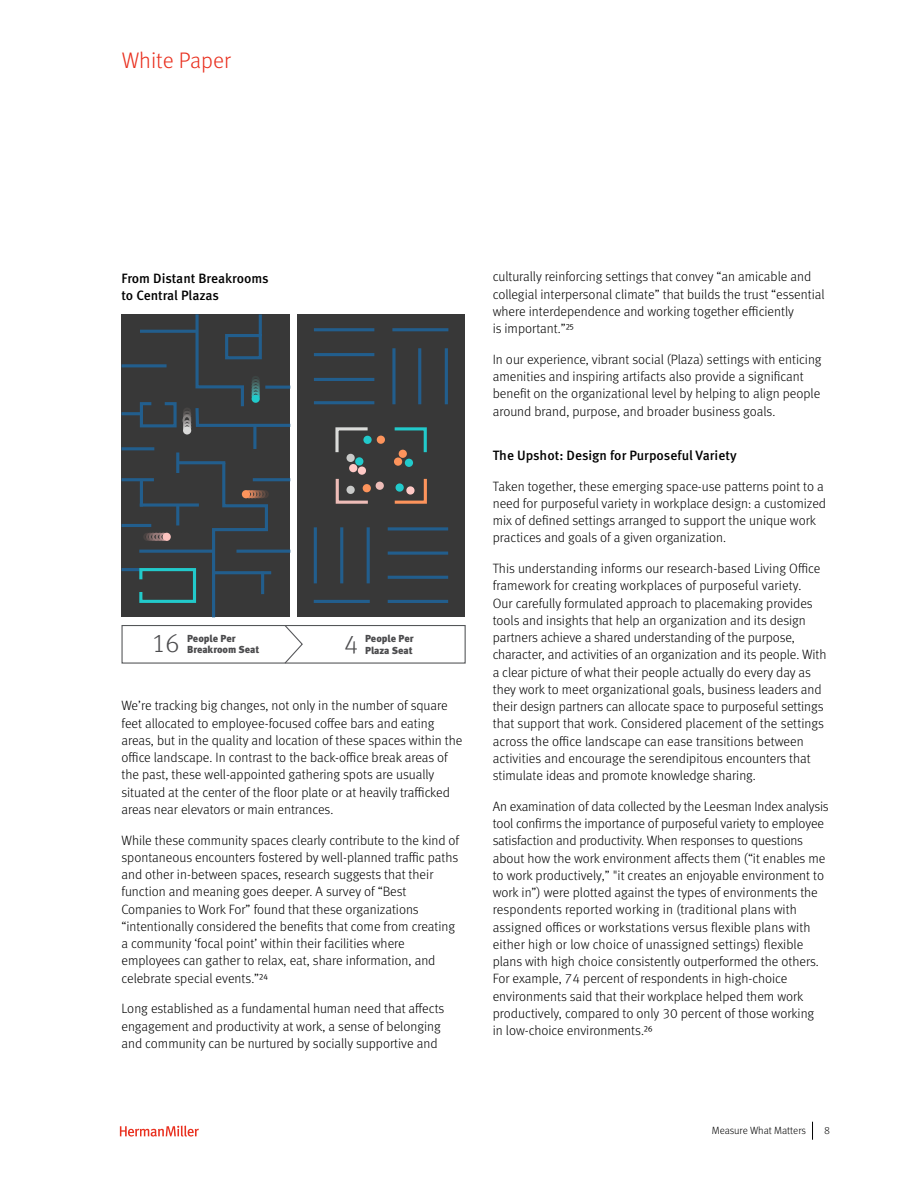
<style>
.page{position:relative;width:918px;height:1188px;background:#fff}
.page>*{position:absolute;margin:0;border:0;box-sizing:border-box;transform-origin:0 0}
.t1{font:300 26.1px "Meta OT";color:#4c4c4e}
.t2{font:300 22.5px "Meta OT";color:#e9301f}
.t3{font:300 13.5px/17.2px "Meta OT";color:#000}
.t4{font:500 13.5px/17.2px "Meta OT";letter-spacing:-.005em;color:#000}
.t5{font:300 10.5px "Meta OT";letter-spacing:-.005em;color:#000}
.t6{font:900 10.2px/11.4px "Meta OT";color:#4c4c4e}
</style>
<div class="page">
<svg style="left:120px;top:1126px;width:79px;height:11px"></svg>
<svg style="left:812px;top:1122px;width:1px;height:18px"></svg>
<div style="left:121px;top:625px;width:345px;height:39px;border:1px solid #545658"></div>
<svg style="left:283px;top:625px;width:21px;height:39px"></svg>
<div style="left:298px;top:314px;width:167px;height:303px;background:#383838"></div>
<div style="left:377px;top:436px;width:8px;height:8px;border:2px solid #fd945c;border-radius:50%"></div>
<div style="left:376px;top:482px;width:8px;height:8px;border:2px solid #eebdb8;border-radius:50%"></div>
<div style="left:363px;top:436px;width:9px;height:8px;border:2px solid #22cacb;border-radius:50%"></div>
<div style="left:405px;top:459px;width:8px;height:8px;border:2px solid #22cacb;border-radius:50%"></div>
<hr style="left:314px;top:328px;width:60px;height:3px;background:#225e8d">
<hr style="left:392px;top:328px;width:56px;height:3px;background:#225e8d">
<hr style="left:314px;top:353px;width:60px;height:3px;background:#225e8d">
<svg style="left:392px;top:348px;width:4px;height:56px"></svg>
<hr style="left:314px;top:527px;width:3px;height:56px;background:#225e8d">
<hr style="left:340px;top:527px;width:3px;height:56px;background:#225e8d">
<hr style="left:367px;top:527px;width:3px;height:56px;background:#225e8d">
<hr style="left:314px;top:600px;width:56px;height:3px;background:#225e8d">
<hr style="left:388px;top:600px;width:60px;height:3px;background:#225e8d">
<hr style="left:388px;top:576px;width:60px;height:3px;background:#225e8d">
<hr style="left:388px;top:552px;width:60px;height:3px;background:#225e8d">
<hr style="left:388px;top:527px;width:60px;height:3px;background:#225e8d">
<hr style="left:418px;top:348px;width:3px;height:56px;background:#225e8d">
<hr style="left:445px;top:348px;width:3px;height:56px;background:#225e8d">
<hr style="left:314px;top:378px;width:60px;height:3px;background:#225e8d">
<hr style="left:314px;top:401px;width:60px;height:3px;background:#225e8d">
<svg style="left:394px;top:427px;width:33px;height:39px"></svg>
<svg style="left:394px;top:478px;width:33px;height:26px"></svg>
<svg style="left:335px;top:427px;width:36px;height:77px"></svg>
<div style="left:122px;top:314px;width:168px;height:303px;background:#383838"></div>
<hr style="left:253px;top:424px;width:3px;height:25px;background:#225e8d">
<hr style="left:122px;top:364px;width:45px;height:3px;background:#225e8d">
<hr style="left:253px;top:478px;width:37px;height:3px;background:#225e8d">
<hr style="left:122px;top:524px;width:29px;height:3px;background:#225e8d">
<hr style="left:139px;top:550px;width:75px;height:3px;background:#225e8d">
<hr style="left:122px;top:568px;width:18px;height:3px;background:#225e8d">
<hr style="left:214px;top:571px;width:57px;height:3px;background:#225e8d">
<hr style="left:236px;top:550px;width:54px;height:3px;background:#225e8d">
<hr style="left:122px;top:412px;width:19px;height:3px;background:#225e8d">
<hr style="left:176px;top:505px;width:3px;height:20px;background:#225e8d">
<hr style="left:176px;top:452px;width:3px;height:21px;background:#225e8d">
<svg style="left:143px;top:503px;width:56px;height:4px"></svg>
<hr style="left:122px;top:478px;width:32px;height:3px;background:#225e8d">
<hr style="left:178px;top:461px;width:47px;height:3px;background:#225e8d">
<hr style="left:122px;top:447px;width:32px;height:3px;background:#225e8d">
<hr style="left:140px;top:480px;width:3px;height:27px;background:#225e8d">
<svg style="left:143px;top:532px;width:27px;height:9px"></svg>
<div style="left:163px;top:533px;width:8px;height:8px;border:2px solid #fdc3bf;border-radius:50%"></div>
<div style="left:183px;top:426px;width:8px;height:9px;border:2px solid #dadad9;border-radius:50%"></div>
<svg style="left:138px;top:314px;width:153px;height:119px"></svg>
<div style="left:252px;top:395px;width:8px;height:8px;border:2px solid #22cacb;border-radius:50%"></div>
<svg style="left:210px;top:461px;width:60px;height:157px"></svg>
<div style="left:242px;top:490px;width:8px;height:8px;border:2px solid #fd945c;border-radius:50%"></div>
<svg style="left:138px;top:568px;width:58px;height:35px"></svg>
<h2 class="t2" style="left:122px;top:47px;width:111px">White Paper</h2>
<p class="t4" style="left:122px;top:270px;width:149px">From Distant Breakrooms to Central Plazas</p>
<h1 class="t1" style="left:151px;top:628px;width:30px">16</h1>
<h1 class="t1" style="left:344px;top:629px;width:16px">4</h1>
<p class="t6" style="left:187px;top:633px;width:74px">People Per<br>Breakroom Seat</p>
<p class="t6" style="left:365px;top:633px;width:50px">People Per<br>Plaza Seat</p>
<p class="t3" style="left:122px;top:697px;width:343px">We’re tracking big changes, not only in the number of square feet allocated to employee-focused coffee bars and eating areas, but in the quality and location of these spaces within the office landscape. In contrast to the back-office break areas of the past, these well-appointed gathering spots are usually situated at the center of the floor plate or at heavily trafficked areas near elevators or main entrances.</p>
<p class="t3" style="left:122px;top:832px;width:339px">While these community spaces clearly contribute to the kind of spontaneous encounters fostered by well-planned traffic paths and other in-between spaces, research suggests that their function and meaning goes deeper. A survey of “Best Companies to Work For” found that these organizations “intentionally considered the benefits that come from creating a community ‘focal point’ within their facilities where employees can gather to relax, eat, share information, and celebrate special events.”24</p>
<p class="t3" style="left:122px;top:1000px;width:324px">Long established as a fundamental human need that affects engagement and productivity at work, a sense of belonging and community can be nurtured by socially supportive and</p>
<p class="t3" style="left:493px;top:268px;width:333px">culturally reinforcing settings that convey “an amicable and collegial interpersonal climate” that builds the trust “essential where interdependence and working together efficiently<br>is important.”25</p>
<p class="t3" style="left:493px;top:351px;width:330px">In our experience, vibrant social (Plaza) settings with enticing amenities and inspiring artifacts also provide a significant benefit on the organizational level by helping to align people around brand, purpose, and broader business goals.</p>
<p class="t4" style="left:493px;top:447px;width:245px">The Upshot: Design for Purposeful Variety</p>
<p class="t3" style="left:493px;top:478px;width:335px">Taken together, these emerging space-use patterns point to a need for purposeful variety in workplace design: a customized mix of defined settings arranged to support the unique work practices and goals of a given organization.</p>
<p class="t3" style="left:493px;top:560px;width:335px">This understanding informs our research-based Living Office framework for creating workplaces of purposeful variety.<br>Our carefully formulated approach to placemaking provides tools and insights that help an organization and its design partners achieve a shared understanding of the purpose, character, and activities of an organization and its people. With a clear picture of what their people actually do every day as they work to meet organizational goals, business leaders and their design partners can allocate space to purposeful settings that support that work. Considered placement of the settings across the office landscape can ease transitions between activities and encourage the serendipitous encounters that stimulate ideas and promote knowledge sharing.</p>
<p class="t3" style="left:493px;top:798px;width:337px">An examination of data collected by the Leesman Index analysis tool confirms the importance of purposeful variety to employee satisfaction and productivity. When responses to questions about how the work environment affects them (“it enables me to work productively,” "it creates an enjoyable environment to work in”) were plotted against the types of environments the respondents reported working in (traditional plans with assigned offices or workstations versus flexible plans with either high or low choice of unassigned settings) flexible plans with high choice consistently outperformed the others.<br>For example, 74 percent of respondents in high-choice environments said that their workplace helped them work productively, compared to only 30 percent of those working<br>in low-choice environments.26</p>
<p class="t5" style="left:712px;top:1125px;width:96px">Measure What Matters</p>
<p class="t5" style="left:824px;top:1125px;width:7px">8</p>
</div>
